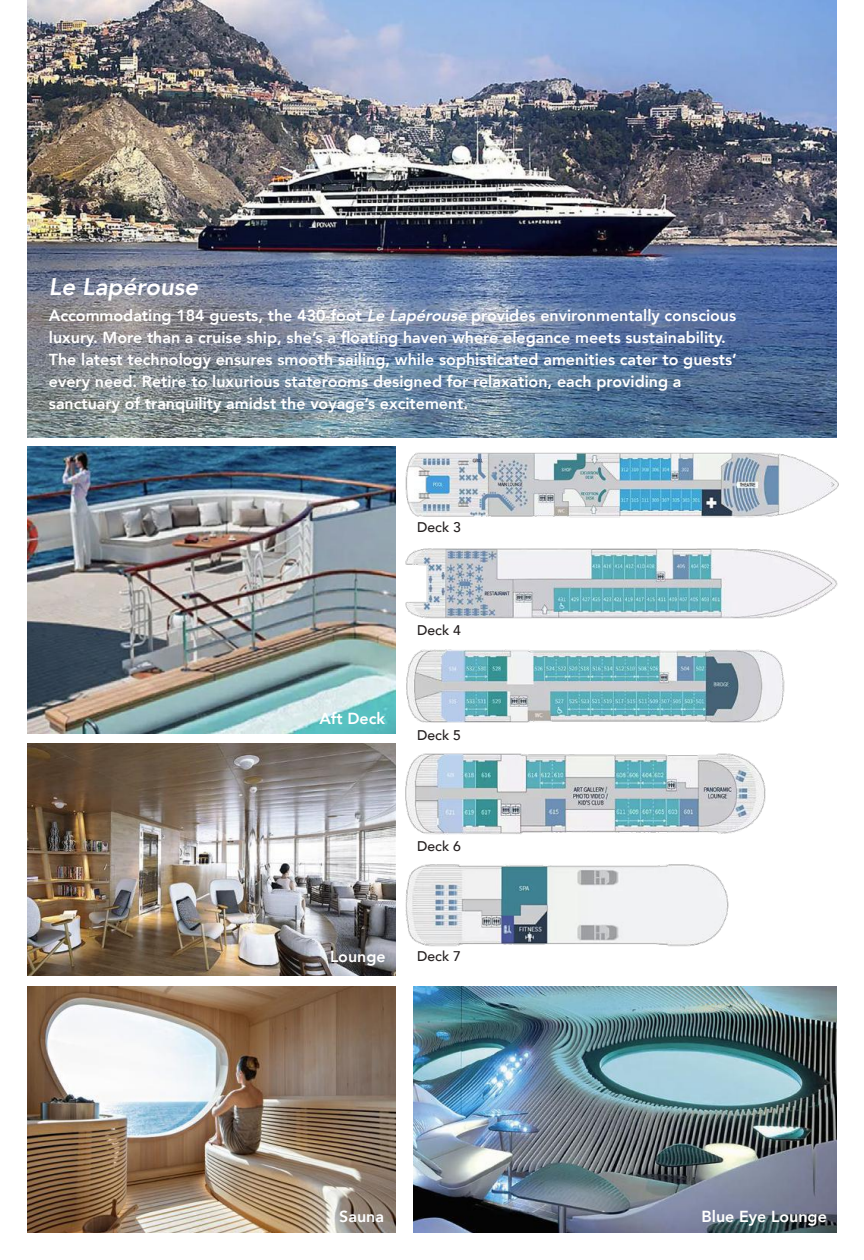
<style>
.page{position:relative;width:864px;height:1260px;background:#fff}
.page>*{position:absolute;margin:0;border:0;box-sizing:border-box;transform-origin:0 0}
.t1{font:italic 800 24px "Avenir";color:#fff}
.t2{font:800 16px/22px "Avenir";color:#fff}
.t3{font:500 14px "Avenir";color:#241f1f}
.s1{font-style:italic}
</style>
<div class="page">
<img style="left:27px;top:0;width:810px;height:437px">
<img style="left:27px;top:744px;width:369px;height:232px">
<img style="left:27px;top:987px;width:369px;height:246px">
<img style="left:413px;top:986px;width:424px;height:247px">
<img style="left:27px;top:447px;width:369px;height:287px">
<img style="left:405px;top:864px;width:324px;height:83px">
<img style="left:405px;top:753px;width:361px;height:82px">
<img style="left:406px;top:649px;width:379px;height:74px">
<img style="left:405px;top:548px;width:433px;height:71px">
<img style="left:405px;top:452px;width:434px;height:66px">
<h1 class="t1" style="left:49px;top:272px;width:151px">Le Lapérouse</h1>
<p class="t2" style="left:49px;top:305px;width:689px">Accommodating 184 guests, the 430-foot <span class="s1">LeLapérouse</span>provides environmentally conscious luxury. More than a cruise ship, she’s a floating haven where elegance meets sustainability.<br>The latest technology ensures smooth sailing, while sophisticated amenities cater to guests’ every need. Retire to luxurious staterooms designed for relaxation, each providing a sanctuary of tranquility amidst the voyage’s excitement.</p>
<p class="t3" style="left:417px;top:515px;width:45px">Deck 3</p>
<p class="t2" style="left:319px;top:708px;width:67px">Aft Deck</p>
<p class="t3" style="left:417px;top:618px;width:45px">Deck 4</p>
<p class="t3" style="left:417px;top:723px;width:45px">Deck 5</p>
<p class="t3" style="left:417px;top:834px;width:45px">Deck 6</p>
<p class="t2" style="left:330px;top:945px;width:57px">Lounge</p>
<p class="t3" style="left:417px;top:944px;width:45px">Deck 7</p>
<p class="t2" style="left:339px;top:1206px;width:46px">Sauna</p>
<p class="t2" style="left:702px;top:1206px;width:127px">Blue Eye Lounge</p>
</div>
